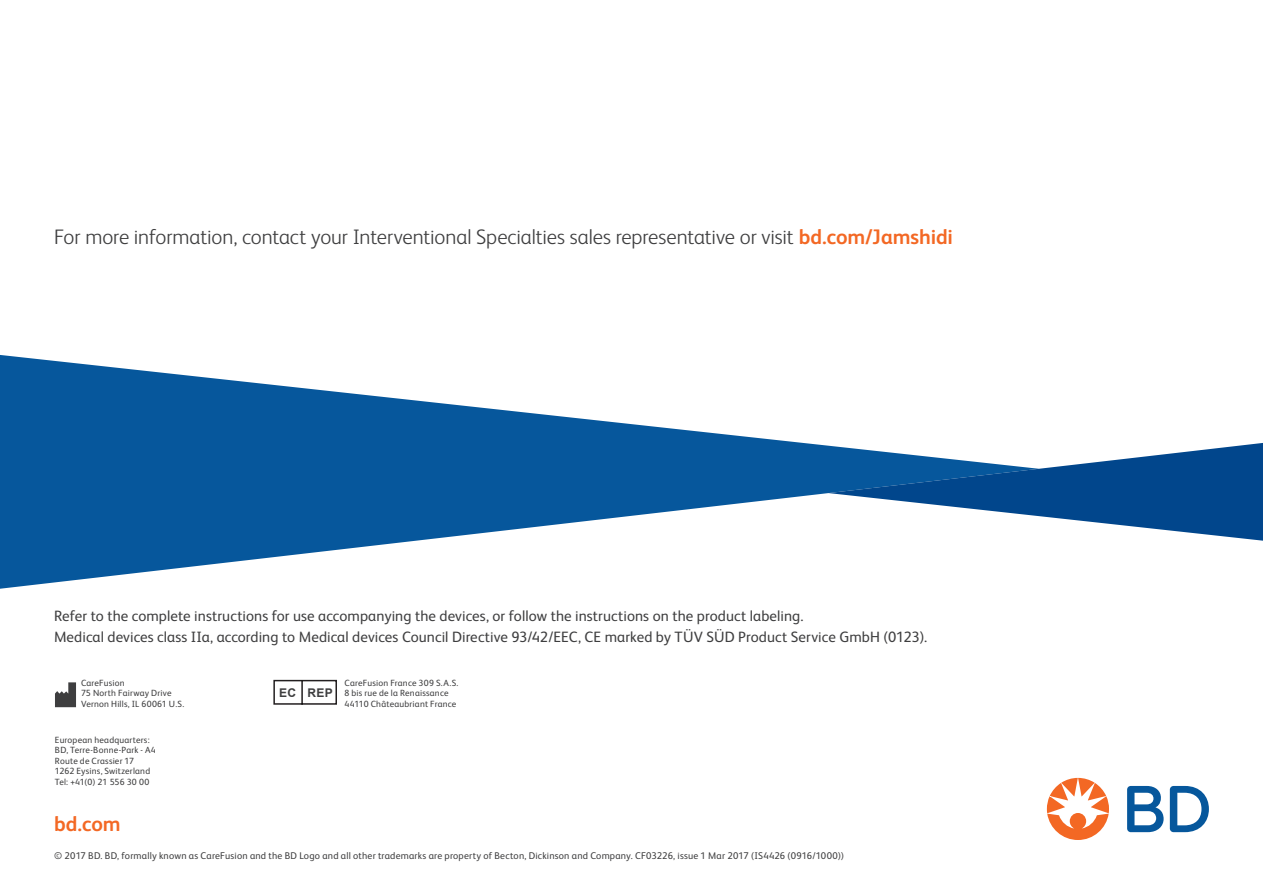
<style>
.page{position:relative;width:1263px;height:893px;background:#fff}
.page>*{position:absolute;margin:0;border:0;box-sizing:border-box;transform-origin:0 0}
.Body_text_9_5_15_rom{font:300 21px "FS Albert";letter-spacing:-.005em;color:#3e3e3f}
.Website_FS_Albert_Bo{font:700 21px "FS Albert";color:#f36824}
.Address_Albert_Regul{font:15px "FS Albert";letter-spacing:.005em;color:#3e3e3f}
.Address_Albert_Regul-2{font:700 12px "Arial";color:#3e3e3f}
.Copyright_Albert_Reg{font:9.75px "FS Albert";letter-spacing:.02em;color:#3e3e3f}
.Address_Albert_Regul-3{font:9px "FS Albert";letter-spacing:.025em;color:#3e3e3f}
.Address_8_10{font:9px/10.5px "FS Albert";letter-spacing:.02em;color:#3e3e3f}
.s1{font-weight:700;color:#f36824}
</style>
<div class="page">
<svg style="left:55px;top:682px;width:21px;height:25px"></svg>
<div style="left:273px;top:680px;width:64px;height:25px;border:2px solid #231f20"></div>
<hr style="left:301px;top:681px;width:2px;height:24px;background:#231f20">
<svg style="left:1127px;top:786px;width:82px;height:46px"></svg>
<svg style="left:1047px;top:778px;width:62px;height:62px"></svg>
<svg style="left:0;top:355px;width:828px;height:234px;fill:#06579c"></svg>
<svg style="left:828px;top:443px;width:435px;height:98px"></svg>
<p class="Body_text_9_5_15_rom" style="left:54px;top:223px;width:901px">For more information, contact your Interventional Specialties sales representative or visit <span class="s1">bd.com/Jamshidi</span></p>
<p class="Address_Albert_Regul" style="left:54px;top:606px;width:751px">Refer to the complete instructions for use accompanying the devices, or follow the instructions on the product labeling.</p>
<p class="Address_Albert_Regul" style="left:54px;top:627px;width:874px">Medical devices class IIa, according to Medical devices Council Directive 93/42/EEC, CE marked by TÜV SÜD Product Service GmbH (0123).</p>
<p class="Address_Albert_Regul-3" style="left:81px;top:677px;width:45px">CareFusion</p>
<p class="Address_Albert_Regul-3" style="left:81px;top:687px;width:92px">75 North Fairway Drive</p>
<p class="Address_Albert_Regul-3" style="left:81px;top:698px;width:105px">Vernon Hills, IL 60061 U.S.</p>
<p class="Address_Albert_Regul-3" style="left:345px;top:677px;width:115px">CareFusion France 309 S.A.S.</p>
<p class="Address_Albert_Regul-3" style="left:345px;top:687px;width:106px">8 bis rue de la Renaissance</p>
<p class="Address_Albert_Regul-3" style="left:345px;top:698px;width:113px">44110 Châteaubriant France</p>
<p class="Address_Albert_Regul-2" style="left:279px;top:685px;width:55px">EC REP</p>
<p class="Address_8_10" style="left:55px;top:734px;width:102px">European headquarters:<br>BD, Terre-Bonne-Park - A4<br>Route de Crassier 17<br>1262 Eysins, Switzerland<br>Tel: +41(0) 21 556 30 00</p>
<p class="Website_FS_Albert_Bo" style="left:54px;top:810px;width:68px">bd.com</p>
<p class="Copyright_Albert_Reg" style="left:54px;top:849px;width:791px">© 2017 BD. BD, formally known as CareFusion and the BD Logo and all other trademarks are property of Becton, Dickinson and Company. CF03226, issue 1 Mar 2017 (IS4426 (0916/1000))</p>
</div>
